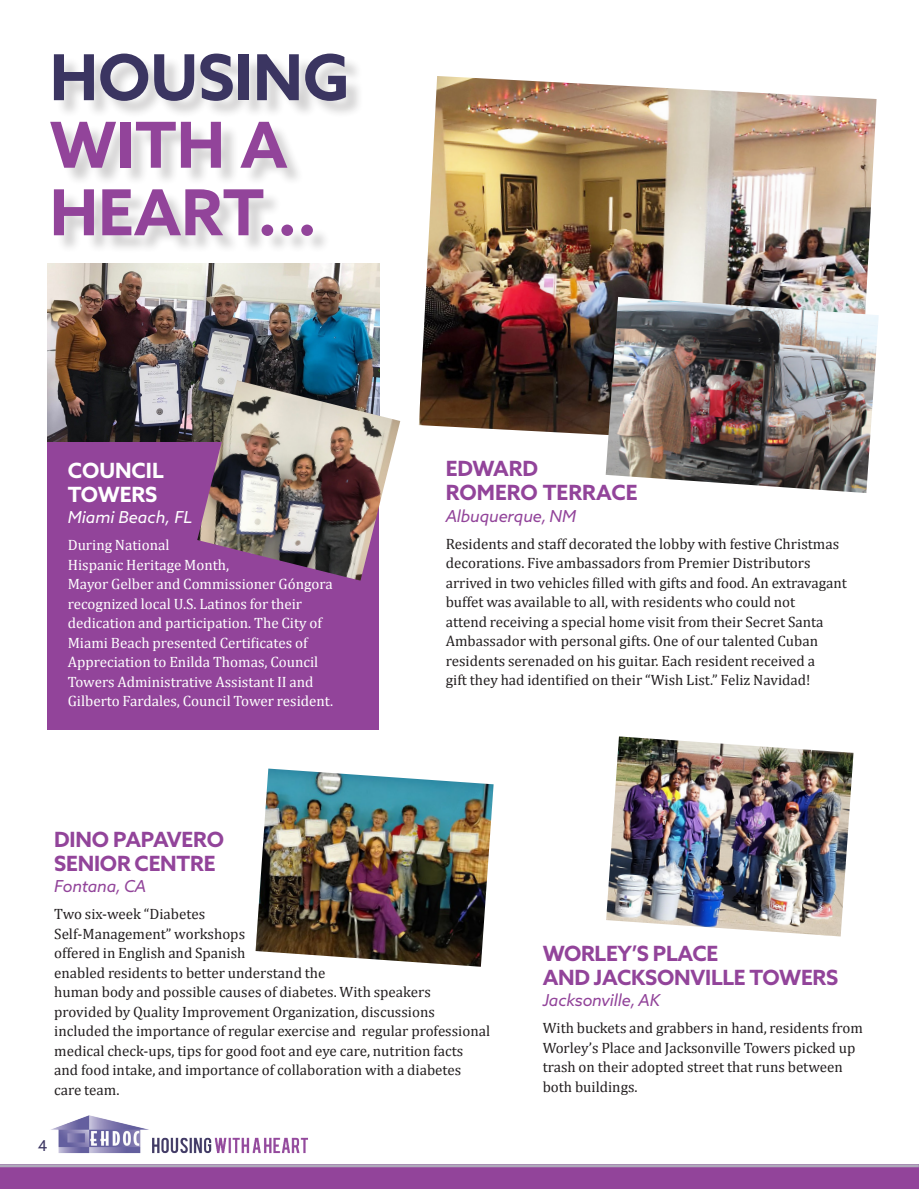
<style>
.page{position:relative;width:919px;height:1189px;background:#fff}
.page>*{position:absolute;margin:0;border:0;box-sizing:border-box;transform-origin:0 0}
.t1{font:700 63.45px/67.5px "Azo Sans";color:#92449a}
.OPTIMA_director_lett{font:700 21px/24px "Azo Sans";letter-spacing:-.01em;color:#92449a}
.t2{font:700 21px/24px "Azo Sans";color:#fff}
.OPTIMA_director_lett-2{font:italic 16.5px "Azo Sans";letter-spacing:-.01em;color:#92449a}
.t3{font:italic 16.5px "Azo Sans";color:#fff}
.OPTIMA_director_lett-3{font:15px/19.5px "Cambria";color:#231f20}
.OPTIMA_director_lett-4{font:15px/19.5px "Cambria";color:#fff}
.t4{font:15px "Azo Sans";color:#3b3561}
.s1{color:#3b3561}
</style>
<div class="page">
<div style="left:47px;top:280px;width:332px;height:449px;background:#92449a"></div>
<div style="left:0;top:1164px;width:918px;height:24px;background:#92449a"></div>
<hr style="left:0;top:1164px;width:918px;height:3px;background:#b0aabc">
<svg style="left:918px;top:1164px;width:1px;height:24px"></svg>
<img style="left:51px;top:1115px;width:257px;height:39px">
<div style="left:53px;top:56px;width:311px;height:198px;background:#231f20;opacity:.2"></div>
<img style="left:255px;top:768px;width:238px;height:198px">
<img style="left:47px;top:263px;width:332px;height:179px">
<img style="left:419px;top:76px;width:457px;height:359px">
<img style="left:605px;top:297px;width:273px;height:196px">
<img style="left:606px;top:736px;width:247px;height:200px">
<img style="left:197px;top:380px;width:203px;height:200px">
<p class="t1" style="left:50px;top:43px;width:301px"><span class="s1">HOUSING<br></span>WITH A<br>HEART...</p>
<p class="t2" style="left:68px;top:458px;width:97px">COUNCIL<br>TOWERS</p>
<p class="t3" style="left:68px;top:506px;width:126px">Miami Beach, FL</p>
<p class="OPTIMA_director_lett-4" style="left:68px;top:535px;width:267px">During National<br>Hispanic Heritage Month,<br>Mayor Gelber and Commissioner Góngora recognized local U.S. Latinos for their dedication and participation. The City of Miami Beach presented Certificates of Appreciation to Enilda Thomas, Council Towers Administrative Assistant II and Gilberto Fardales, Council Tower resident.</p>
<p class="OPTIMA_director_lett" style="left:445px;top:456px;width:193px">EDWARD<br>ROMERO TERRACE</p>
<p class="OPTIMA_director_lett-2" style="left:445px;top:505px;width:132px">Albuquerque, NM</p>
<p class="OPTIMA_director_lett-3" style="left:445px;top:533px;width:402px">Residents and staff decorated the lobby with festive Christmas decorations. Five ambassadors from Premier Distributors arrived in two vehicles filled with gifts and food. An extravagant buffet was available to all, with residents who could not<br>attend receiving a special home visit from their Secret Santa Ambassador with personal gifts. One of our talented Cuban residents serenaded on his guitar. Each resident received a<br>gift they had identified on their “Wish List.” Feliz Navidad!</p>
<p class="OPTIMA_director_lett" style="left:54px;top:827px;width:171px">DINO PAPAVERO<br>SENIOR CENTRE</p>
<p class="OPTIMA_director_lett-2" style="left:54px;top:875px;width:93px">Fontana, CA</p>
<p class="OPTIMA_director_lett-3" style="left:54px;top:904px;width:437px">Two six-week “Diabetes<br>Self-Management” workshops<br>offered in English and Spanish<br>enabled residents to better understand the<br>human body and possible causes of diabetes. With speakers provided by Quality Improvement Organization, discussions included the importance of regular exercise and regular professional medical check-ups, tips for good foot and eye care, nutrition facts and food intake, and importance of collaboration with a diabetes care team.</p>
<p class="t4" style="left:38px;top:1136px;width:11px">4</p>
<p class="OPTIMA_director_lett" style="left:542px;top:941px;width:297px">WORLEY’S PLACE<br>AND JACKSONVILLE TOWERS</p>
<p class="OPTIMA_director_lett-2" style="left:542px;top:989px;width:119px">Jacksonville, AK</p>
<p class="OPTIMA_director_lett-3" style="left:542px;top:1018px;width:321px">With buckets and grabbers in hand, residents from Worley’s Place and Jacksonville Towers picked up trash on their adopted street that runs between both buildings.</p>
</div>
